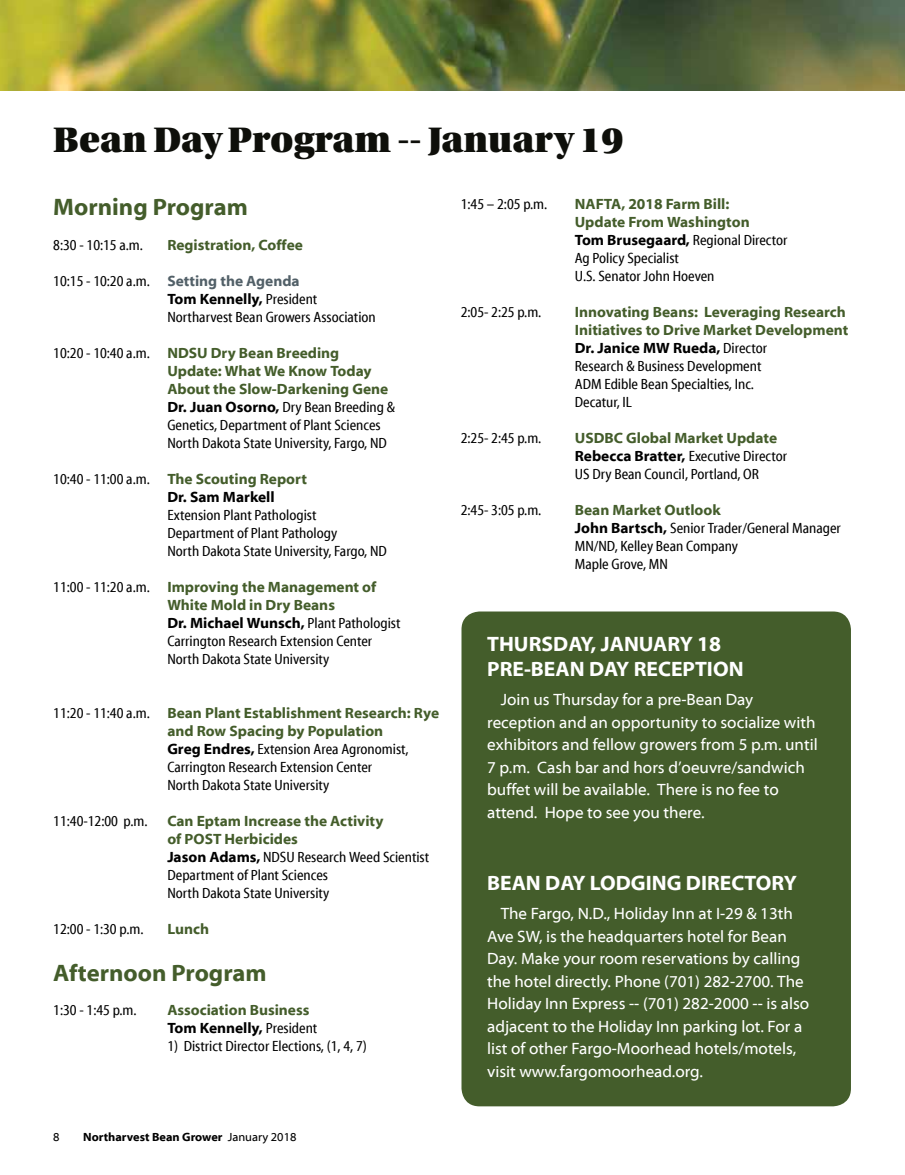
<style>
.page{position:relative;width:905px;height:1175px;background:#fff}
.page>*{position:absolute;margin:0;border:0;box-sizing:border-box;transform-origin:0 0}
.t1{font:37.5px "Utopia Std Black Headline";color:#0e0f0a}
.t2{font:700 24px "Myriad Web Pro";color:#445d2b}
.t3{font:700 21px/25.2px "Myriad Web Pro";color:#fff}
.t4{font:16.5px/22.5px "Myriad Web Pro";color:#fff}
.t5{font:condensed 15px/18px "Myriad Web Pro";color:#000}
.t6{font:700 15px/18px "Myriad Web Pro";color:#445d2b}
.t7{font:700 12px "Myriad Web Pro";color:#000}
.t8{font:12px "Myriad Web Pro";color:#000}
.s1{font-weight:700;font-stretch:normal;color:#526068}
.s2{font-weight:700;font-stretch:normal}
.s3{font-weight:700;font-stretch:normal;color:#445d2b}
.s4{font-weight:400;font-stretch:condensed;color:#000}
.s5{color:#000}
.s6{font-weight:400}
</style>
<div class="page">
<div style="left:461px;top:611px;width:389px;height:495px;background:#445d2b;border-radius:18px"></div>
<img style="left:0;top:0;width:904px;height:90px">
<h1 class="t1" style="left:53px;top:121px;width:571px">Bean Day Program -- January 19</h1>
<h2 class="t2" style="left:53px;top:194px;width:196px">Morning Program</h2>
<p class="t5" style="left:53px;top:236px;width:91px">8:30 - 10:15 a.m.</p>
<p class="t6" style="left:167px;top:236px;width:137px">Registration, Coffee</p>
<p class="t5" style="left:167px;top:272px;width:210px;text-indent:-114px">10:15 - 10:20 a.m. <span class="s1">Setting the Agenda<br></span><span class="s2">Tom Kennelly,</span> President<br>Northarvest Bean Growers Association</p>
<p class="t5" style="left:167px;top:344px;width:229px;text-indent:-114px">10:20 - 10:40 a.m. <span class="s3">NDSU Dry Bean Breeding Update: What We Know Today About the Slow-Darkening Gene </span><span class="s2">Dr. Juan Osorno,</span> Dry Bean Breeding &amp; Genetics, Department of Plant Sciences North Dakota State University, Fargo, ND</p>
<p class="t6" style="left:167px;top:470px;width:141px;text-indent:-114px"><span class="s4">10:40 - 11:00 a.m.</span> The Scouting Report<br><span class="s5">Dr. Sam Markell</span></p>
<p class="t5" style="left:167px;top:506px;width:221px">Extension Plant Pathologist<br>Department of Plant Pathology<br>North Dakota State University, Fargo, ND</p>
<p class="t5" style="left:167px;top:578px;width:235px;text-indent:-114px">11:00 - 11:20 a.m. <span class="s3">Improving the Management of White Mold in Dry Beans<br></span><span class="s2">Dr. Michael Wunsch,</span> Plant Pathologist Carrington Research Extension Center North Dakota State University</p>
<p class="t5" style="left:460px;top:195px;width:88px">1:45 – 2:05 p.m.</p>
<p class="t5" style="left:574px;top:195px;width:214px"><span class="s3">NAFTA, 2018 Farm Bill:<br>Update From Washington<br></span><span class="s2">Tom Brusegaard,</span> Regional Director<br>Ag Policy Specialist<br>U.S. Senator John Hoeven</p>
<p class="t5" style="left:460px;top:303px;width:82px">2:05- 2:25 p.m.</p>
<p class="t5" style="left:574px;top:303px;width:275px"><span class="s3">Innovating Beans: Leveraging Research<br>Initiatives to Drive Market Development<br></span><span class="s2">Dr. Janice MW Rueda,</span> Director<br>Research &amp; Business Development<br>ADM Edible Bean Specialties, Inc.<br>Decatur, IL</p>
<p class="t5" style="left:460px;top:429px;width:82px">2:25- 2:45 p.m.</p>
<p class="t5" style="left:574px;top:429px;width:214px"><span class="s3">USDBC Global Market Update<br></span><span class="s2">Rebecca Bratter,</span> Executive Director<br>US Dry Bean Council, Portland, OR</p>
<p class="t5" style="left:460px;top:501px;width:82px">2:45- 3:05 p.m.</p>
<p class="t5" style="left:574px;top:501px;width:267px"><span class="s3">Bean Market Outlook<br></span><span class="s2">John Bartsch,</span> Senior Trader/General Manager<br>MN/ND, Kelley Bean Company<br>Maple Grove, MN</p>
<h3 class="t3" style="left:487px;top:631px;width:258px">THURSDAY, JANUARY 18<br>PRE-BEAN DAY RECEPTION</h3>
<p class="t4" style="left:487px;top:688px;width:332px;text-indent:13px">Join us Thursday for a pre-Bean Day reception and an opportunity to socialize with exhibitors and fellow growers from 5 p.m. until 7 p.m. Cash bar and hors d’oeuvre/sandwich buffet will be available. There is no fee to attend. Hope to see you there.</p>
<p class="t5" style="left:167px;top:704px;width:273px;text-indent:-114px">11:20 - 11:40 a.m. <span class="s3">Bean Plant Establishment Research: Rye and Row Spacing by Population<br></span><span class="s2">Greg Endres,</span> Extension Area Agronomist, Carrington Research Extension Center<br>North Dakota State University</p>
<p class="t5" style="left:53px;top:812px;width:96px">11:40-12:00 p.m.</p>
<p class="t5" style="left:167px;top:812px;width:263px"><span class="s3">Can Eptam Increase the Activity<br>of POST Herbicides<br></span><span class="s2">Jason Adams,</span> NDSU Research Weed Scientist<br>Department of Plant Sciences<br>North Dakota State University</p>
<p class="t5" style="left:53px;top:920px;width:92px">12:00 - 1:30 p.m.</p>
<p class="t6" style="left:167px;top:920px;width:43px">Lunch</p>
<h2 class="t2" style="left:53px;top:959px;width:215px">Afternoon Program</h2>
<p class="t5" style="left:53px;top:1001px;width:85px">1:30 - 1:45 p.m.</p>
<p class="t6" style="left:167px;top:1001px;width:151px">Association Business<br><span class="s5">Tom Kennelly,</span> <span class="s4">President</span></p>
<p class="t5" style="left:167px;top:1037px;width:201px">1) District Director Elections, (1, 4, 7)</p>
<h3 class="t3" style="left:487px;top:870px;width:311px">BEAN DAY LODGING DIRECTORY</h3>
<p class="t4" style="left:487px;top:902px;width:323px;text-indent:13px">The Fargo, N.D., Holiday Inn at I-29 &amp; 13th Ave SW, is the headquarters hotel for Bean Day. Make your room reservations by calling the hotel directly. Phone (701) 282-2700. The Holiday Inn Express -- (701) 282-2000 -- is also adjacent to the Holiday Inn parking lot. For a list of other Fargo-Moorhead hotels/motels, visit www.fargomoorhead.org.</p>
<p class="t8" style="left:53px;top:1130px;width:8px">8</p>
<p class="t7" style="left:83px;top:1130px;width:215px">Northarvest Bean Grower <span class="s6">January 2018</span></p>
</div>
